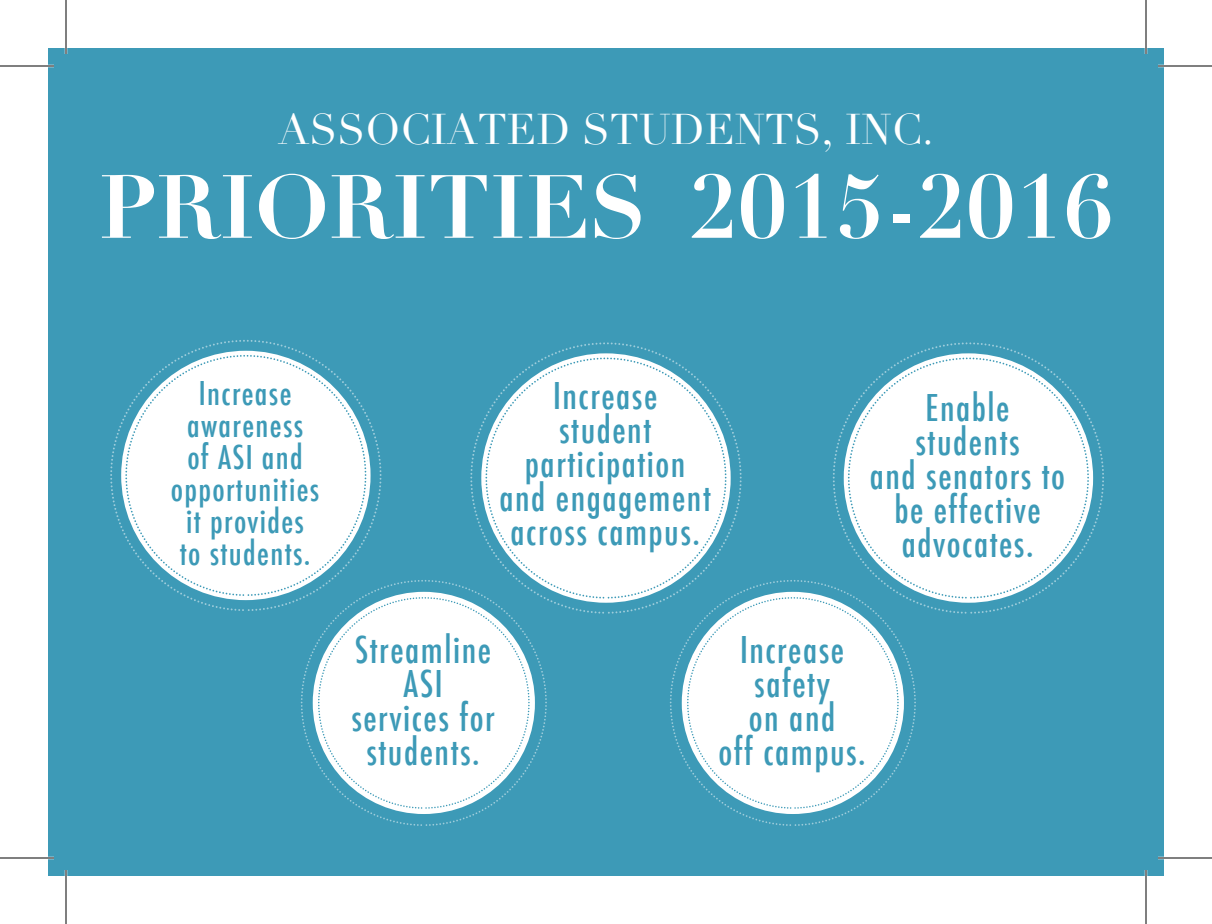
<style>
.page{position:relative;width:1212px;height:924px;background:#fff}
.page>*{position:absolute;margin:0;border:0;box-sizing:border-box;transform-origin:0 0}
.t1{font:700 88px "Didot";color:#fff}
.t2{font:42px "Didot";color:#fff}
.t3{font:500 condensed 36px/34px "Futura";letter-spacing:.04em;color:#3d9ab7;text-align:center}
.t4{font:500 condensed 32px/32px "Futura";letter-spacing:.04em;color:#3d9ab7;text-align:center}
</style>
<div class="page">
<div style="left:48px;top:48px;width:1116px;height:828px;background:#3d9ab7"></div>
<svg style="left:110px;top:340px;width:994px;height:486px"></svg>
<hr style="left:0;top:65px;width:54px;height:2px;background:#fff">
<hr style="left:1158px;top:65px;width:54px;height:2px;background:#fff">
<hr style="left:0;top:857px;width:54px;height:2px;background:#fff">
<hr style="left:1158px;top:857px;width:54px;height:2px;background:#fff">
<hr style="left:65px;top:0;width:2px;height:54px;background:#fff">
<hr style="left:65px;top:870px;width:2px;height:54px;background:#fff">
<hr style="left:1145px;top:0;width:2px;height:54px;background:#fff">
<hr style="left:1145px;top:870px;width:2px;height:54px;background:#fff">
<hr style="left:0;top:66px;width:54px;height:1px;background:#000">
<hr style="left:1158px;top:66px;width:54px;height:1px;background:#000">
<hr style="left:0;top:858px;width:54px;height:1px;background:#000">
<hr style="left:1158px;top:858px;width:54px;height:1px;background:#000">
<hr style="left:66px;top:0;width:1px;height:54px;background:#000">
<hr style="left:66px;top:870px;width:1px;height:54px;background:#000">
<hr style="left:1146px;top:0;width:1px;height:54px;background:#000">
<hr style="left:1146px;top:870px;width:1px;height:54px;background:#000">
<p class="t2" style="left:278px;top:104px;width:657px">ASSOCIATED STUDENTS, INC.</p>
<h1 class="t1" style="left:99px;top:153px;width:1016px">PRIORITIES 2015-2016</h1>
<p class="t4" style="left:171px;top:377px;width:150px">Increase awareness<br>of ASI and opportunities it provides<br>to students.</p>
<p class="t3" style="left:870px;top:391px;width:197px">Enable students<br>and senators to be effective advocates.</p>
<p class="t3" style="left:499px;top:379px;width:213px">Increase<br>student participation and engagement across campus.</p>
<p class="t3" style="left:351px;top:633px;width:145px">Streamline<br>ASI services for students.</p>
<p class="t3" style="left:719px;top:633px;width:149px">Increase safety<br>on and<br>off campus.</p>
</div>
